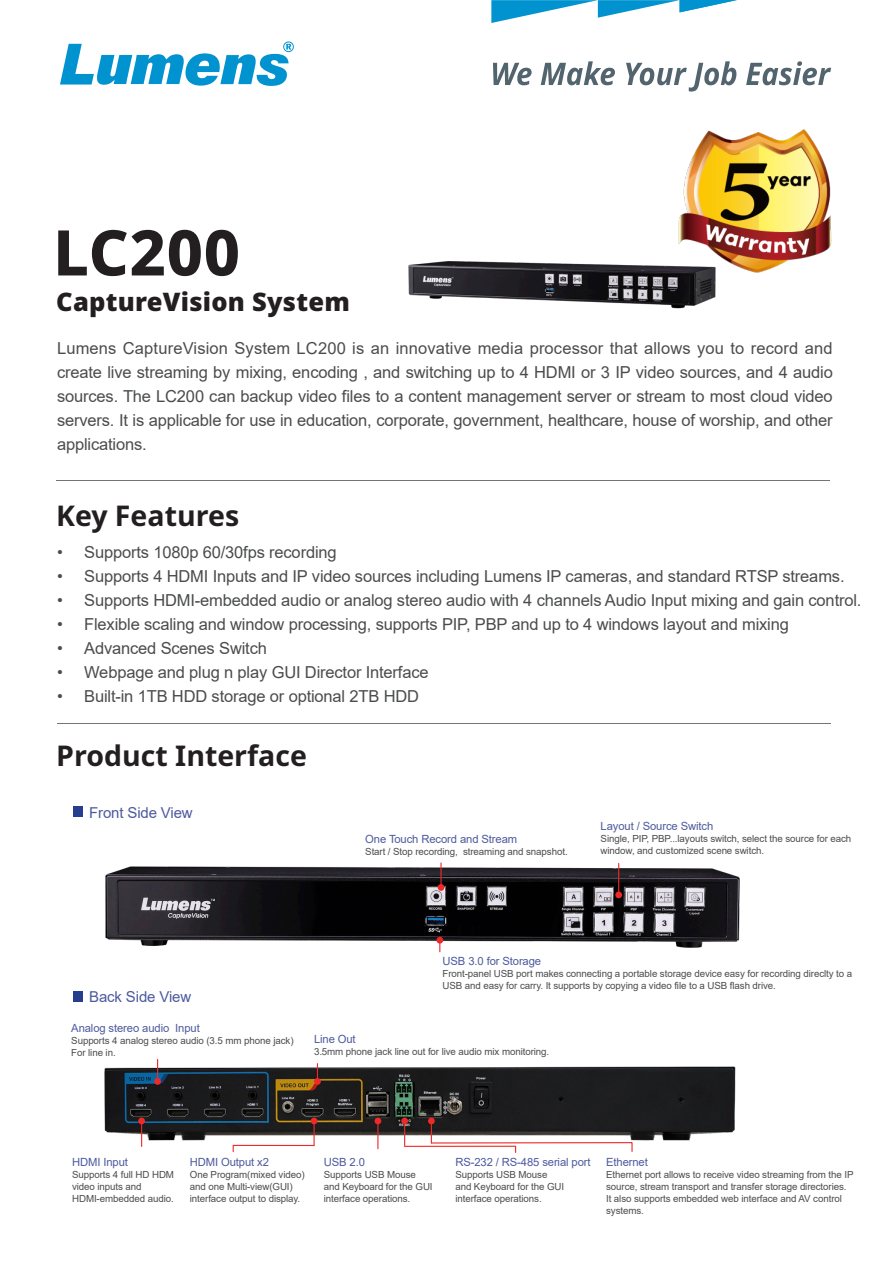
<style>
.page{position:relative;width:893px;height:1263px;background:#fff}
.page>*{position:absolute;margin:0;border:0;box-sizing:border-box;transform-origin:0 0}
.t1{font:800 63px "Noto Sans";letter-spacing:.01em;color:#231f20}
.t2{font:700 28.5px "Noto Sans";color:#231f20}
.t3{font:900 25.5px "Noto Sans";letter-spacing:.01em;color:#231f20}
.t4{font:16.5px/24px "Arial";letter-spacing:-.01em;color:#4b4c4d;text-align:justify}
.t5{font:15px "Arial";letter-spacing:-.01em;color:#4d5a9e}
.t6{font:11.25px "Arial";letter-spacing:-.01em;color:#4d5a9e}
.t7{font:9.75px/12px "Arial";letter-spacing:-.01em;color:#4b4c4d}
</style>
<div class="page">
<hr style="left:56px;top:480px;width:774px;height:1px;background:#777372">
<hr style="left:57px;top:723px;width:774px;height:1px;background:#777372">
<svg style="left:491px;top:0;width:246px;height:23px"></svg>
<svg style="left:60px;top:41px;width:234px;height:45px"></svg>
<img style="left:408px;top:261px;width:305px;height:48px">
<img style="left:105px;top:862px;width:635px;height:90px">
<img style="left:104px;top:1059px;width:632px;height:88px">
<div style="left:615px;top:891px;width:7px;height:7px;background:#ee2928;border-radius:50%"></div>
<hr style="left:618px;top:863px;width:1px;height:30px;background:#ee2928">
<div style="left:438px;top:884px;width:6px;height:7px;background:#ee2928;border-radius:50%"></div>
<hr style="left:440px;top:863px;width:2px;height:23px;background:#ee2928">
<div style="left:154px;top:1078px;width:7px;height:7px;background:#ee2928;border-radius:50%"></div>
<svg style="left:157px;top:1059px;width:1px;height:19px"></svg>
<div style="left:314px;top:1078px;width:7px;height:7px;background:#ee2928;border-radius:50%"></div>
<svg style="left:317px;top:1063px;width:1px;height:15px"></svg>
<div style="left:138px;top:1117px;width:7px;height:7px;background:#ee2928;border-radius:50%"></div>
<svg style="left:141px;top:1124px;width:1px;height:22px"></svg>
<div style="left:311px;top:1117px;width:6px;height:7px;background:#ee2928;border-radius:50%"></div>
<hr style="left:313px;top:1122px;width:2px;height:23px;background:#ee2928">
<div style="left:401px;top:1117px;width:7px;height:7px;background:#ee2928;border-radius:50%"></div>
<div style="left:428px;top:1117px;width:7px;height:7px;background:#ee2928;border-radius:50%"></div>
<div style="left:375px;top:1117px;width:6px;height:7px;background:#ee2928;border-radius:50%"></div>
<svg style="left:377px;top:1124px;width:1px;height:25px"></svg>
<div style="left:436px;top:937px;width:7px;height:6px;background:#ee2928;border-radius:50%"></div>
<svg style="left:73px;top:807px;width:10px;height:10px"></svg>
<svg style="left:73px;top:991px;width:10px;height:11px"></svg>
<svg style="left:404px;top:1122px;width:229px;height:31px"></svg>
<svg style="left:232px;top:1144px;width:83px;height:8px"></svg>
<svg style="left:493px;top:63px;width:39px;height:22px"></svg>
<svg style="left:541px;top:61px;width:74px;height:24px"></svg>
<svg style="left:626px;top:61px;width:110px;height:31px"></svg>
<svg style="left:746px;top:61px;width:85px;height:24px"></svg>
<img style="left:667px;top:129px;width:165px;height:169px">
<p class="t1" style="left:53px;top:207px;width:189px">LC200</p>
<p class="t3" style="left:56px;top:283px;width:295px">CaptureVision System</p>
<p class="t4" style="left:57px;top:336px;width:777px">Lumens CaptureVision System LC200 is an innovative media processor that allows you to record and create live streaming by mixing, encoding , and switching up to 4 HDMI or 3 IP video sources, and 4 audio sources. The LC200 can backup video files to a content management server or stream to most cloud video servers. It is applicable for use in education, corporate, government, healthcare, house of worship, and other applications.</p>
<p class="t2" style="left:56px;top:496px;width:184px">Key Features</p>
<p class="t4" style="left:57px;top:540px;width:281px">• Supports 1080p 60/30fps recording</p>
<p class="t4" style="left:57px;top:564px;width:789px">• Supports 4 HDMI Inputs and IP video sources including Lumens IP cameras, and standard RTSP streams.</p>
<p class="t4" style="left:57px;top:588px;width:806px">• Supports HDMI-embedded audio or analog stereo audio with 4 channels Audio Input mixing and gain control.</p>
<p class="t4" style="left:57px;top:612px;width:733px">• Flexible scaling and window processing, supports PIP, PBP and up to 4 windows layout and mixing</p>
<p class="t4" style="left:57px;top:636px;width:211px">• Advanced Scenes Switch</p>
<p class="t4" style="left:57px;top:660px;width:373px">• Webpage and plug n play GUI Director Interface</p>
<p class="t4" style="left:57px;top:684px;width:364px">• Built-in 1TB HDD storage or optional 2TB HDD</p>
<p class="t2" style="left:56px;top:735px;width:252px">Product Interface</p>
<p class="t5" style="left:89px;top:802px;width:105px">Front Side View</p>
<p class="t6" style="left:365px;top:831px;width:153px">One Touch Record and Stream</p>
<p class="t7" style="left:365px;top:845px;width:204px">Start / Stop recording, streaming and snapshot.</p>
<p class="t6" style="left:601px;top:819px;width:114px">Layout / Source Switch</p>
<p class="t7" style="left:601px;top:833px;width:252px">Single, PIP, PBP...layouts switch, select the source for each window, and customized scene switch.</p>
<p class="t5" style="left:89px;top:987px;width:103px">Back Side View</p>
<p class="t6" style="left:71px;top:1020px;width:130px">Analog stereo audio Input</p>
<p class="t7" style="left:71px;top:1034px;width:224px">Supports 4 analog stereo audio (3.5 mm phone jack)</p>
<p class="t7" style="left:71px;top:1046px;width:46px">For line in.</p>
<p class="t6" style="left:443px;top:954px;width:100px">USB 3.0 for Storage</p>
<p class="t7" style="left:443px;top:968px;width:411px">Front-panel USB port makes connecting a portable storage device easy for recording direclty to a<br>USB and easy for carry. It supports by copying a video file to a USB flash drive.</p>
<p class="t6" style="left:314px;top:1031px;width:43px">Line Out</p>
<p class="t7" style="left:314px;top:1045px;width:237px">3.5mm phone jack line out for live audio mix monitoring.</p>
<p class="t6" style="left:72px;top:1154px;width:57px">HDMI Input</p>
<p class="t7" style="left:72px;top:1168px;width:103px">Supports 4 full HD HDM video inputs and<br>HDMI-embedded audio.</p>
<p class="t6" style="left:190px;top:1154px;width:81px">HDMI Output x2</p>
<p class="t7" style="left:190px;top:1168px;width:116px">One Program(mixed video)</p>
<p class="t7" style="left:190px;top:1180px;width:104px">and one Multi-view(GUI)</p>
<p class="t7" style="left:190px;top:1192px;width:112px">interface output to display.</p>
<p class="t6" style="left:324px;top:1154px;width:43px">USB 2.0</p>
<p class="t7" style="left:324px;top:1168px;width:94px">Supports USB Mouse</p>
<p class="t7" style="left:324px;top:1180px;width:110px">and Keyboard for the GUI</p>
<p class="t7" style="left:324px;top:1192px;width:88px">interface operations.</p>
<p class="t6" style="left:455px;top:1154px;width:137px">RS-232 / RS-485 serial port</p>
<p class="t7" style="left:455px;top:1168px;width:94px">Supports USB Mouse</p>
<p class="t7" style="left:455px;top:1180px;width:110px">and Keyboard for the GUI</p>
<p class="t7" style="left:455px;top:1192px;width:88px">interface operations.</p>
<p class="t6" style="left:606px;top:1154px;width:43px">Ethernet</p>
<p class="t7" style="left:606px;top:1168px;width:249px">Ethernet port allows to receive video streaming from the IP source, stream transport and transfer storage directories.</p>
<p class="t7" style="left:606px;top:1192px;width:237px">It also supports embedded web interface and AV control systems.</p>
</div>
